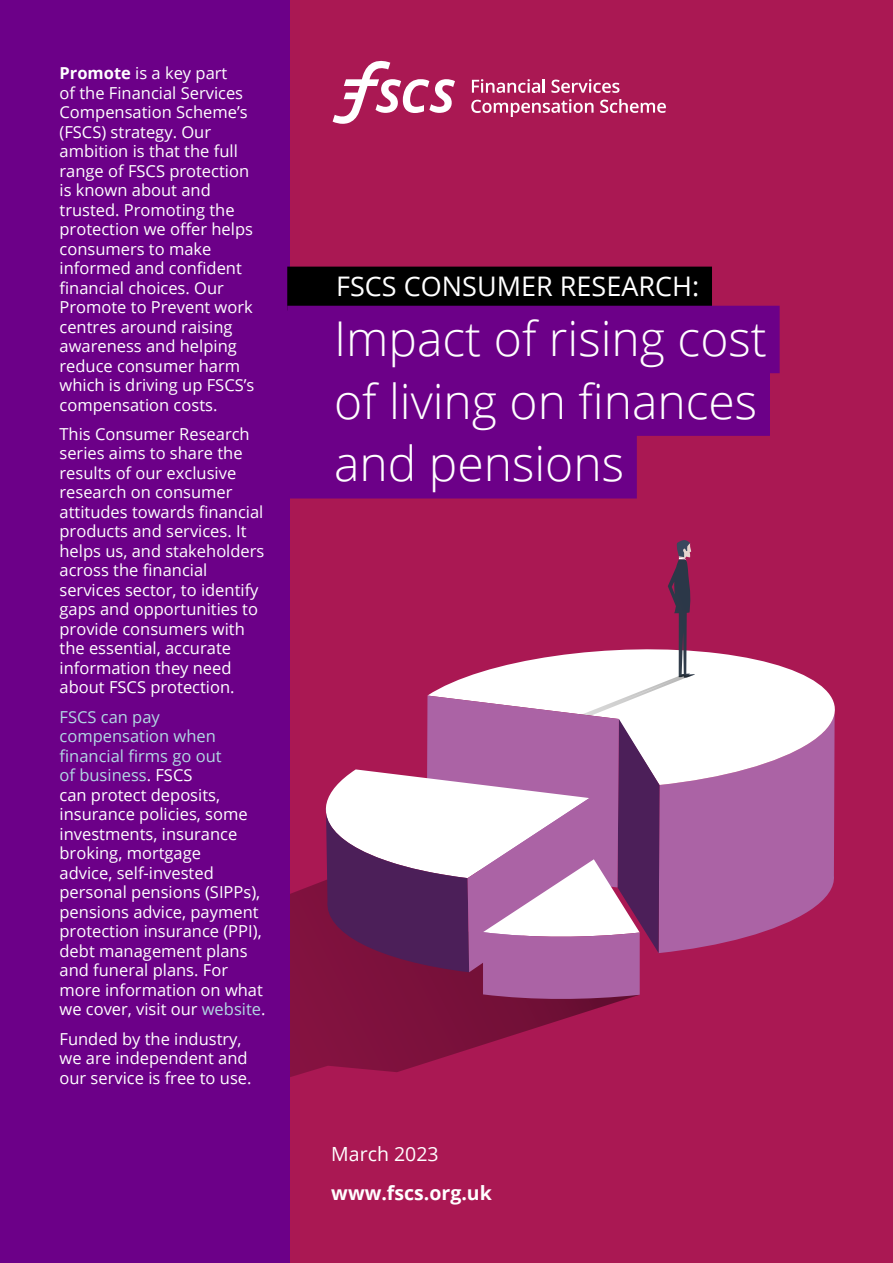
<style>
.page{position:relative;width:893px;height:1263px;background:#fff}
.page>*{position:absolute;margin:0;border:0;box-sizing:border-box;transform-origin:0 0}
.Coverline_purple{font:300 48px "Open Sans";color:#fff}
.t1{font:27px "Open Sans";color:#fff}
.Open_Sans_text_11_13{font:700 19.5px "Open Sans";color:#fff}
.Open_Sans_text_11_13-2{font:19.5px "Open Sans";color:#fff}
.Open_Sans_text_11_13-3{font:16.5px/19.5px "Open Sans";color:#fff}
.s1{font-weight:700}
.s2{color:#b2d8e3}
</style>
<div class="page">
<div style="left:245px;top:0;width:648px;height:1263px;background:#aa1853"></div>
<svg style="left:289px;top:1000px;width:334px;height:169px"></svg>
<svg style="left:289px;top:540px;width:546px;height:460px"></svg>
<div style="left:0;top:0;width:289px;height:1263px;background:#6c0088"></div>
<div style="left:287px;top:267px;width:425px;height:43px;background:#000"></div>
<div style="left:287px;top:306px;width:493px;height:67px;background:#6c0088"></div>
<div style="left:287px;top:368px;width:483px;height:68px;background:#6c0088"></div>
<div style="left:287px;top:431px;width:350px;height:67px;background:#6c0088"></div>
<svg style="left:333px;top:60px;width:122px;height:64px"></svg>
<svg style="left:472px;top:79px;width:73px;height:14px"></svg>
<svg style="left:551px;top:79px;width:68px;height:14px"></svg>
<svg style="left:471px;top:99px;width:122px;height:18px"></svg>
<svg style="left:600px;top:99px;width:66px;height:14px"></svg>
<p class="Open_Sans_text_11_13-3" style="left:60px;top:63px;width:196px"><span class="s1">Promote</span> is a key part<br>of the Financial Services<br>Compensation Scheme’s (FSCS) strategy. Our ambition is that the full range of FSCS protection is known about and trusted. Promoting the protection we offer helps consumers to make informed and confident financial choices. Our<br>Promote to Prevent work centres around raising awareness and helping reduce consumer harm which is driving up FSCS’s compensation costs.</p>
<p class="Open_Sans_text_11_13-3" style="left:60px;top:424px;width:206px">This Consumer Research series aims to share the results of our exclusive research on consumer attitudes towards financial products and services. It helps us, and stakeholders across the financial services sector, to identify gaps and opportunities to provide consumers with the essential, accurate information they need about FSCS protection.</p>
<p class="Open_Sans_text_11_13-3" style="left:60px;top:706px;width:207px"><span class="s2">FSCS can pay compensation when financial firms go out<br>of business</span>. FSCS<br>can protect deposits, insurance policies, some investments, insurance broking, mortgage<br>advice, self-invested personal pensions (SIPPs), pensions advice, payment protection insurance (PPI), debt management plans and funeral plans. For more information on what we cover, visit our <span class="s2">website</span>.</p>
<p class="Open_Sans_text_11_13-3" style="left:60px;top:1028px;width:194px">Funded by the industry, we are independent and our service is free to use.</p>
<h1 class="t1" style="left:336px;top:268px;width:365px">FSCS CONSUMER RESEARCH:</h1>
<h2 class="Coverline_purple" style="left:334px;top:306px;width:434px">Impact of rising cost</h2>
<h2 class="Coverline_purple" style="left:334px;top:368px;width:425px">of living on finances</h2>
<h2 class="Coverline_purple" style="left:334px;top:431px;width:292px">and pensions</h2>
<p class="Open_Sans_text_11_13-2" style="left:331px;top:1141px;width:109px">March 2023</p>
<p class="Open_Sans_text_11_13" style="left:331px;top:1179px;width:162px">www.fscs.org.uk</p>
</div>
